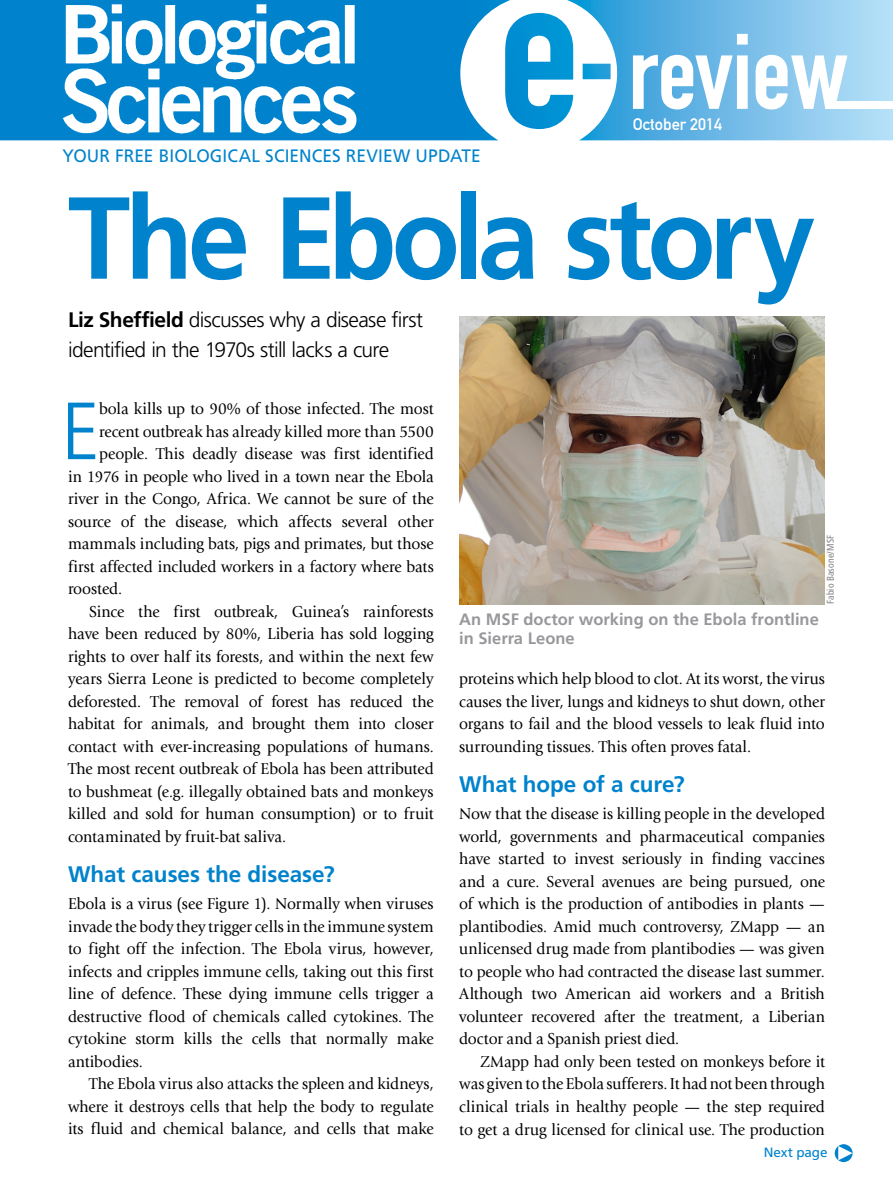
<style>
.page{position:relative;width:893px;height:1191px;background:#fff}
.page>*{position:absolute;margin:0;border:0;box-sizing:border-box;transform-origin:0 0}
.t1{font:700 116.4px "Frutiger LT Std";letter-spacing:-.045em;color:#0083cc;scale:.96 1}
.t2{font:105.3px "DIN Engschrift Std";color:#fff}
.t3{font:300 81px "Frutiger LT Std";color:#0083cc;scale:.95 1}
.t4{font:700 22.5px "Frutiger LT Std";letter-spacing:-.005em;color:#0083cc}
.t5{font:300 21px/30px "Frutiger LT Std";letter-spacing:-.03em;color:#000}
.t6{font:18px "Frutiger LT Std";letter-spacing:.005em;color:#0083cc;scale:.96 1}
.t7{font:16.5px/22.5px "Giovanni Std";letter-spacing:-.005em;color:#000;text-align:justify;scale:.95 1}
.t8{font:700 16.5px/19.8px "Frutiger LT Std";color:#98989c}
.t9{font:16.5px "DIN Mittelschrift Std";color:#fff}
.t10{font:13.5px "Frutiger LT Std";letter-spacing:-.01em;color:#0083cc}
.t11{font:condensed 9.75px "Frutiger LT Std";letter-spacing:.02em;color:#818084}
.s1{font-weight:700}
</style>
<div class="page">
<img style="left:459px;top:332px;width:366px;height:272px">
<svg style="left:567px;top:0;width:326px;height:140px;background:#81c3ea"></svg>
<svg style="left:0;top:0;width:510px;height:140px"></svg>
<svg style="left:505px;top:13px;width:68px;height:116px"></svg>
<div style="left:825px;top:101px;width:68px;height:8px;background:#fff"></div>
<img style="left:61px;top:0;width:297px;height:141px">
<svg style="left:835px;top:1144px;width:18px;height:18px"></svg>
<p class="t6" style="left:63px;top:145px;width:437px">YOUR FREE BIOLOGICAL SCIENCES REVIEW UPDATE</p>
<h2 class="t2" style="left:628px;top:10px;width:221px">review</h2>
<p class="t9" style="left:633px;top:115px;width:91px">October 2014</p>
<h1 class="t1" style="left:68px;top:170px;width:780px">The Ebola story</h1>
<p class="t5" style="left:68px;top:305px;width:357px"><span class="s1">Liz Sheffield</span> discusses why a disease first identified in the 1970s still lacks a cure</p>
<h3 class="t3" style="left:61px;top:385px;width:42px">E</h3>
<p class="t7" style="left:99px;top:398px;width:354px">bola kills up to 90% of those infected. The most</p>
<p class="t7" style="left:99px;top:420px;width:354px">recent outbreak has already killed more than 5500</p>
<p class="t7" style="left:99px;top:443px;width:354px">people. This deadly disease was first identified</p>
<p class="t7" style="left:68px;top:465px;width:386px">in 1976 in people who lived in a town near the Ebola</p>
<p class="t7" style="left:68px;top:488px;width:386px">river in the Congo, Africa. We cannot be sure of the</p>
<p class="t7" style="left:68px;top:510px;width:386px">source of the disease, which affects several other</p>
<p class="t7" style="left:68px;top:533px;width:386px">mammals including bats, pigs and primates, but those</p>
<p class="t7" style="left:68px;top:555px;width:386px">first affected included workers in a factory where bats</p>
<p class="t7" style="left:68px;top:578px;width:59px">roosted.</p>
<p class="t7" style="left:89px;top:600px;width:364px">Since the first outbreak, Guinea’s rainforests</p>
<p class="t7" style="left:68px;top:623px;width:386px">have been reduced by 80%, Liberia has sold logging</p>
<p class="t7" style="left:68px;top:645px;width:386px">rights to over half its forests, and within the next few</p>
<p class="t7" style="left:68px;top:668px;width:386px">years Sierra Leone is predicted to become completely</p>
<p class="t7" style="left:68px;top:690px;width:386px">deforested. The removal of forest has reduced the</p>
<p class="t7" style="left:68px;top:713px;width:386px">habitat for animals, and brought them into closer</p>
<p class="t7" style="left:68px;top:735px;width:386px">contact with ever-increasing populations of humans.</p>
<p class="t7" style="left:68px;top:758px;width:386px">The most recent outbreak of Ebola has been attributed</p>
<p class="t7" style="left:68px;top:780px;width:386px">to bushmeat (e.g. illegally obtained bats and monkeys</p>
<p class="t7" style="left:68px;top:803px;width:386px">killed and sold for human consumption) or to fruit</p>
<p class="t7" style="left:68px;top:825px;width:231px">contaminated by fruit-bat saliva.</p>
<h3 class="t4" style="left:68px;top:861px;width:268px">What causes the disease?</h3>
<p class="t7" style="left:68px;top:893px;width:386px">Ebola is a virus (see Figure 1). Normally when viruses invade the body they trigger cells in the immune system to fight off the infection. The Ebola virus, however, infects and cripples immune cells, taking out this first line of defence. These dying immune cells trigger a destructive flood of chemicals called cytokines. The cytokine storm kills the cells that normally make antibodies.</p>
<p class="t7" style="left:68px;top:1073px;width:386px;text-indent:21px">The Ebola virus also attacks the spleen and kidneys, where it destroys cells that help the body to regulate its fluid and chemical balance, and cells that make</p>
<p class="t8" style="left:459px;top:609px;width:361px">An MSF doctor working on the Ebola frontline in Sierra Leone</p>
<p class="t11" style="left:825px;top:604px;width:71px;rotate:-90deg">Fabio Basone/MSF</p>
<p class="t7" style="left:459px;top:668px;width:386px">proteins which help blood to clot. At its worst, the virus causes the liver, lungs and kidneys to shut down, other organs to fail and the blood vessels to leak fluid into surrounding tissues. This often proves fatal.</p>
<h3 class="t4" style="left:459px;top:771px;width:227px">What hope of a cure?</h3>
<p class="t7" style="left:459px;top:803px;width:386px">Now that the disease is killing people in the developed world, governments and pharmaceutical companies have started to invest seriously in finding vaccines and a cure. Several avenues are being pursued, one of which is the production of antibodies in plants — plantibodies. Amid much controversy, ZMapp — an unlicensed drug made from plantibodies — was given to people who had contracted the disease last summer.<br>Although two American aid workers and a British volunteer recovered after the treatment, a Liberian doctor and a Spanish priest died.</p>
<p class="t7" style="left:459px;top:1050px;width:386px;text-indent:21px">ZMapp had only been tested on monkeys before it was given to the Ebola sufferers. It had not been through clinical trials in healthy people — the step required to get a drug licensed for clinical use. The production</p>
<p class="t10" style="left:764px;top:1143px;width:65px">Next page</p>
</div>
